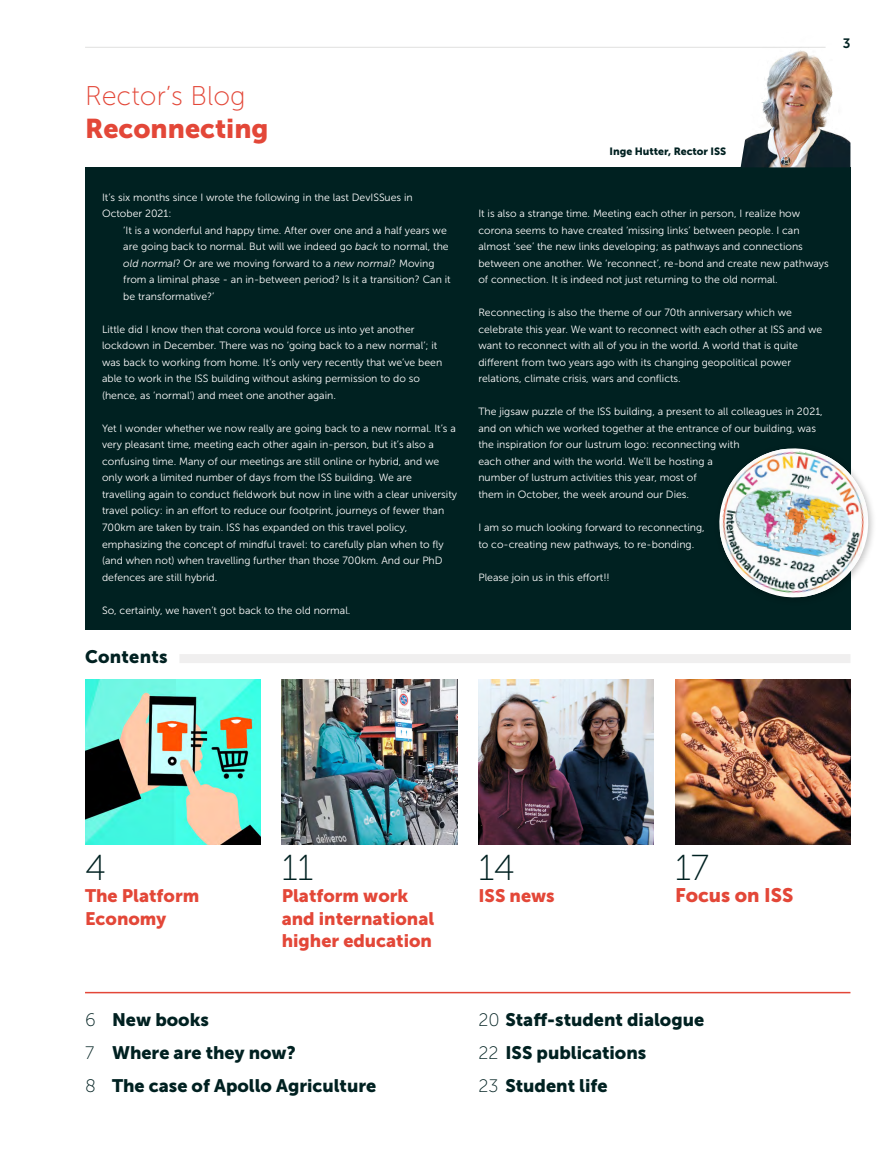
<style>
.page{position:relative;width:893px;height:1149px;background:#fff}
.page>*{position:absolute;margin:0;border:0;box-sizing:border-box;transform-origin:0 0}
.INHOUD_foto{font:36px "Museo Sans 100";color:#002121}
.t1{font:27px/32.4px "Museo Sans 100";color:#e34738}
.INHOUD_foto-2{font:19.5px "Museo Sans 900";color:#e34738}
.t2{font:18px/33px "Museo Sans 900";color:#002121}
.t3{font:18px/22.5px "Museo Sans 900";color:#e34738}
.t4{font:13.5px "Museo Sans 700";color:#002121}
.Info_auteur{font:10.5px/16.5px "Museo Sans 300";color:#fff}
.Info_auteur-2{font:10.5px "Museo Sans 900";color:#002121}
.s1{font-family:"Museo Sans 900"}
.s2{font-style:italic}
.s3{font-family:"Museo Sans 100"}
</style>
<div class="page">
<div style="left:85px;top:167px;width:765px;height:463px;background:#002121"></div>
<img style="left:478px;top:679px;width:176px;height:165px">
<img style="left:675px;top:679px;width:175px;height:165px">
<img style="left:85px;top:679px;width:175px;height:165px">
<div style="left:179px;top:654px;width:671px;height:9px;background:#f0efef"></div>
<hr style="left:85px;top:47px;width:741px;height:1px;background:#e0e0df">
<img style="left:282px;top:679px;width:175px;height:165px">
<hr style="left:85px;top:991px;width:765px;height:2px;background:#e34738">
<img style="left:741px;top:47px;width:109px;height:120px">
<div style="left:714px;top:442px;width:162px;height:164px;background:#000;opacity:.25"></div>
<svg style="left:714px;top:442px;width:160px;height:161px"></svg>
<img style="left:720px;top:449px;width:148px;height:147px">
<p class="t1" style="left:85px;top:80px;width:185px">Rector’s Blog<br><span class="s1">Reconnecting</span></p>
<p class="Info_auteur" style="left:102px;top:189px;width:312px">It’s six months since I wrote the following in the last DevISSues in<br>October 2021:</p>
<p class="Info_auteur" style="left:123px;top:222px;width:329px">‘It is a wonderful and happy time. After over one and a half years we are going back to normal. But will we indeed go <span class="s2">back</span> to normal, the <span class="s2">old normal</span>? Or are we moving forward to a <span class="s2">new normal</span>? Moving from a liminal phase - an in-between period? Is it a transition? Can it be transformative?’</p>
<p class="Info_auteur" style="left:102px;top:321px;width:342px">Little did I know then that corona would force us into yet another lockdown in December. There was no ‘going back to a new normal’; it was back to working from home. It’s only very recently that we’ve been able to work in the ISS building without asking permission to do so (hence, as ‘normal’) and meet one another again.</p>
<p class="Info_auteur" style="left:102px;top:420px;width:357px">Yet I wonder whether we now really are going back to a new normal. It’s a very pleasant time, meeting each other again in-person, but it’s also a confusing time. Many of our meetings are still online or hybrid, and we only work a limited number of days from the ISS building. We are travelling again to conduct fieldwork but now in line with a clear university travel policy: in an effort to reduce our footprint, journeys of fewer than 700km are taken by train. ISS has expanded on this travel policy, emphasizing the concept of mindful travel: to carefully plan when to fly (and when not) when travelling further than those 700km. And our PhD defences are still hybrid.</p>
<p class="Info_auteur" style="left:102px;top:601px;width:250px">So, certainly, we haven’t got back to the old normal.</p>
<p class="t2" style="left:85px;top:640px;width:84px">Contents</p>
<p class="t4" style="left:843px;top:35px;width:9px">3</p>
<p class="Info_auteur-2" style="left:609px;top:145px;width:118px">Inge Hutter, Rector ISS</p>
<p class="Info_auteur" style="left:478px;top:205px;width:352px">It is also a strange time. Meeting each other in person, I realize how corona seems to have created ‘missing links’ between people. I can almost ‘see’ the new links developing; as pathways and connections between one another. We ‘reconnect’, re-bond and create new pathways of connection. It is indeed not just returning to the old normal.</p>
<p class="Info_auteur" style="left:478px;top:304px;width:345px">Reconnecting is also the theme of our 70th anniversary which we celebrate this year. We want to reconnect with each other at ISS and we want to reconnect with all of you in the world. A world that is quite different from two years ago with its changing geopolitical power relations, climate crisis, wars and conflicts.</p>
<p class="Info_auteur" style="left:478px;top:403px;width:346px">The jigsaw puzzle of the ISS building, a present to all colleagues in 2021, and on which we worked together at the entrance of our building, was the inspiration for our lustrum logo: reconnecting with<br>each other and with the world. We’ll be hosting a<br>number of lustrum activities this year, most of<br>them in October, the week around our Dies.</p>
<p class="Info_auteur" style="left:478px;top:519px;width:228px">I am so much looking forward to reconnecting, to co-creating new pathways, to re-bonding.</p>
<p class="Info_auteur" style="left:478px;top:568px;width:133px">Please join us in this effort!!</p>
<p class="INHOUD_foto" style="left:85px;top:847px;width:22px">4</p>
<p class="t3" style="left:85px;top:884px;width:116px">The Platform<br>Economy</p>
<p class="INHOUD_foto" style="left:282px;top:847px;width:33px">11</p>
<p class="t3" style="left:282px;top:884px;width:154px">Platform work and international higher education</p>
<p class="INHOUD_foto" style="left:478px;top:847px;width:38px">14</p>
<p class="t3" style="left:478px;top:884px;width:78px">ISS news</p>
<p class="INHOUD_foto" style="left:675px;top:847px;width:36px">17</p>
<p class="INHOUD_foto-2" style="left:675px;top:883px;width:120px">Focus on ISS</p>
<p class="t2" style="left:85px;top:1003px;width:293px"><span class="s3">6</span> New books<br><span class="s3">7</span> Where are they now?<br><span class="s3">8</span> The case of Apollo Agriculture</p>
<p class="t2" style="left:478px;top:1003px;width:227px"><span class="s3">20</span> Staff-student dialogue<br><span class="s3">22</span> ISS publications<br><span class="s3">23</span> Student life</p>
</div>
